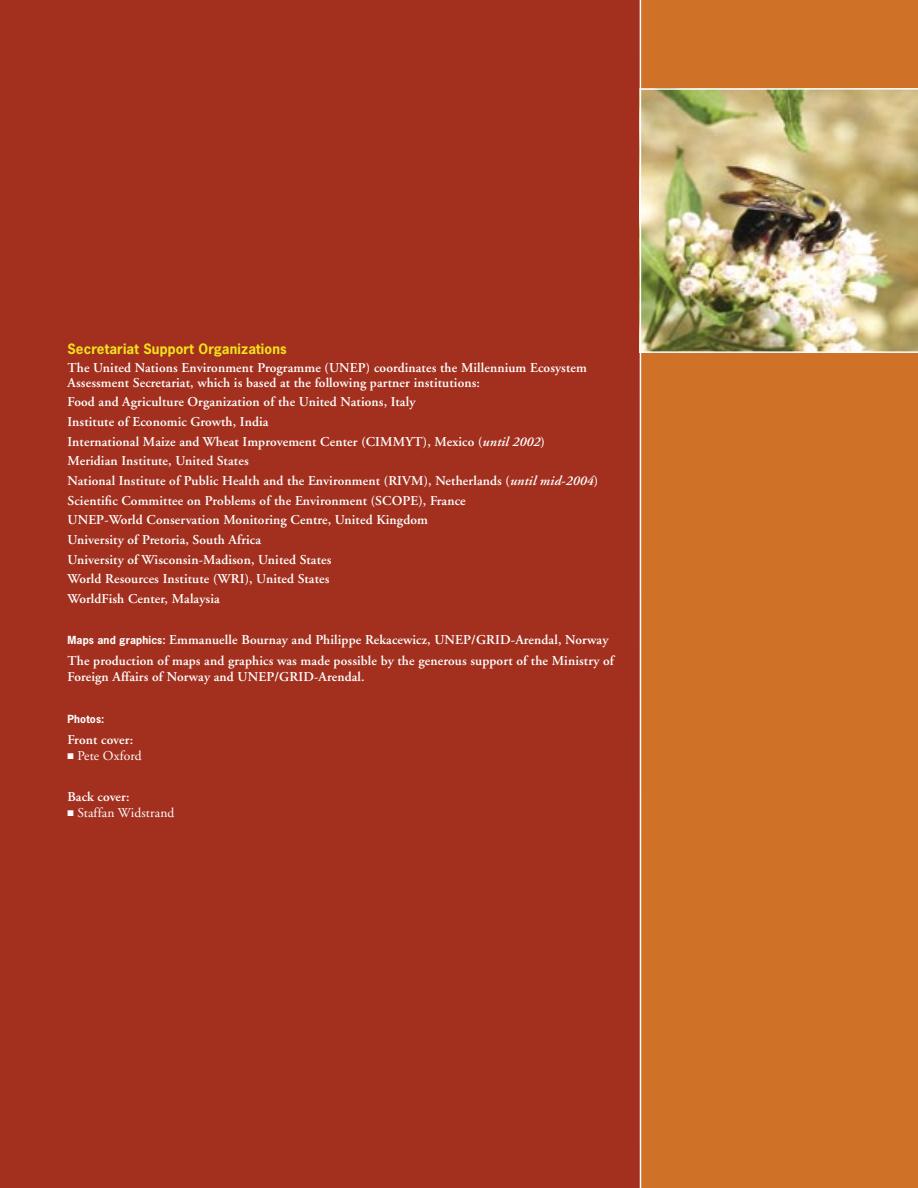
<style>
.page{position:relative;width:918px;height:1188px;background:#fff}
.page>*{position:absolute;margin:0;border:0;box-sizing:border-box;transform-origin:0 0}
.BOARD_COPY{font:600 13.5px/14.2px "Adobe Garamond";letter-spacing:.01em;color:#fff}
.BOARD_HEADS{font:700 13.5px "News Gothic Std";letter-spacing:.01em;color:#f1e21a}
.BOARD_COPY-2{font:13.5px "Adobe Garamond";letter-spacing:.01em;color:#fff}
.BOARD_COPY-3{font:700 10.5px "News Gothic Std";letter-spacing:.01em;color:#fff}
.s1{font-style:italic}
.s2{font-family:"News Gothic Std";font-weight:700;font-size:10.5px}
</style>
<div class="page">
<div style="left:0;top:0;width:640px;height:1188px;background:#a3301f"></div>
<div style="left:641px;top:0;width:277px;height:1188px;background:#cf7127"></div>
<img style="left:641px;top:90px;width:277px;height:261px">
<hr style="left:641px;top:88px;width:277px;height:2px;background:#fff">
<hr style="left:641px;top:351px;width:277px;height:2px;background:#fff">
<p class="BOARD_HEADS" style="left:67px;top:340px;width:221px">Secretariat Support Organizations</p>
<p class="BOARD_COPY" style="left:67px;top:361px;width:521px">The United Nations Environment Programme (UNEP) coordinates the Millennium Ecosystem<br>Assessment Secretariat, which is based at the following partner institutions:</p>
<p class="BOARD_COPY" style="left:67px;top:395px;width:349px">Food and Agriculture Organization of the United Nations, Italy</p>
<p class="BOARD_COPY" style="left:67px;top:415px;width:203px">Institute of Economic Growth, India</p>
<p class="BOARD_COPY" style="left:67px;top:435px;width:479px">International Maize and Wheat Improvement Center (CIMMYT), Mexico (<span class="s1">until 2002</span>)</p>
<p class="BOARD_COPY" style="left:67px;top:454px;width:183px">Meridian Institute, United States</p>
<p class="BOARD_COPY" style="left:67px;top:474px;width:532px">National Institute of Public Health and the Environment (RIVM), Netherlands (<span class="s1">until mid-2004</span>)</p>
<p class="BOARD_COPY" style="left:67px;top:493px;width:400px">Scientific Committee on Problems of the Environment (SCOPE), France</p>
<p class="BOARD_COPY" style="left:67px;top:513px;width:362px">UNEP-World Conservation Monitoring Centre, United Kingdom</p>
<p class="BOARD_COPY" style="left:67px;top:533px;width:195px">University of Pretoria, South Africa</p>
<p class="BOARD_COPY" style="left:67px;top:552px;width:265px">University of Wisconsin-Madison, United States</p>
<p class="BOARD_COPY" style="left:67px;top:572px;width:264px">World Resources Institute (WRI), United States</p>
<p class="BOARD_COPY" style="left:67px;top:592px;width:154px">WorldFish Center, Malaysia</p>
<p class="BOARD_COPY" style="left:67px;top:633px;width:543px"><span class="s2">Maps and graphics:</span> Emmanuelle Bournay and Philippe Rekacewicz, UNEP/GRID-Arendal, Norway</p>
<p class="BOARD_COPY" style="left:67px;top:653px;width:548px;line-height:15.8px">The production of maps and graphics was made possible by the generous support of the Ministry of<br>Foreign Affairs of Norway and UNEP/GRID-Arendal.</p>
<p class="BOARD_COPY-3" style="left:67px;top:712px;width:39px">Photos:</p>
<p class="BOARD_COPY" style="left:67px;top:733px;width:67px">Front cover:</p>
<p class="BOARD_COPY-2" style="left:67px;top:748px;width:76px">■ Pete Oxford</p>
<p class="BOARD_COPY" style="left:67px;top:790px;width:64px">Back cover:</p>
<p class="BOARD_COPY-2" style="left:67px;top:805px;width:109px">■ Staffan Widstrand</p>
</div>
